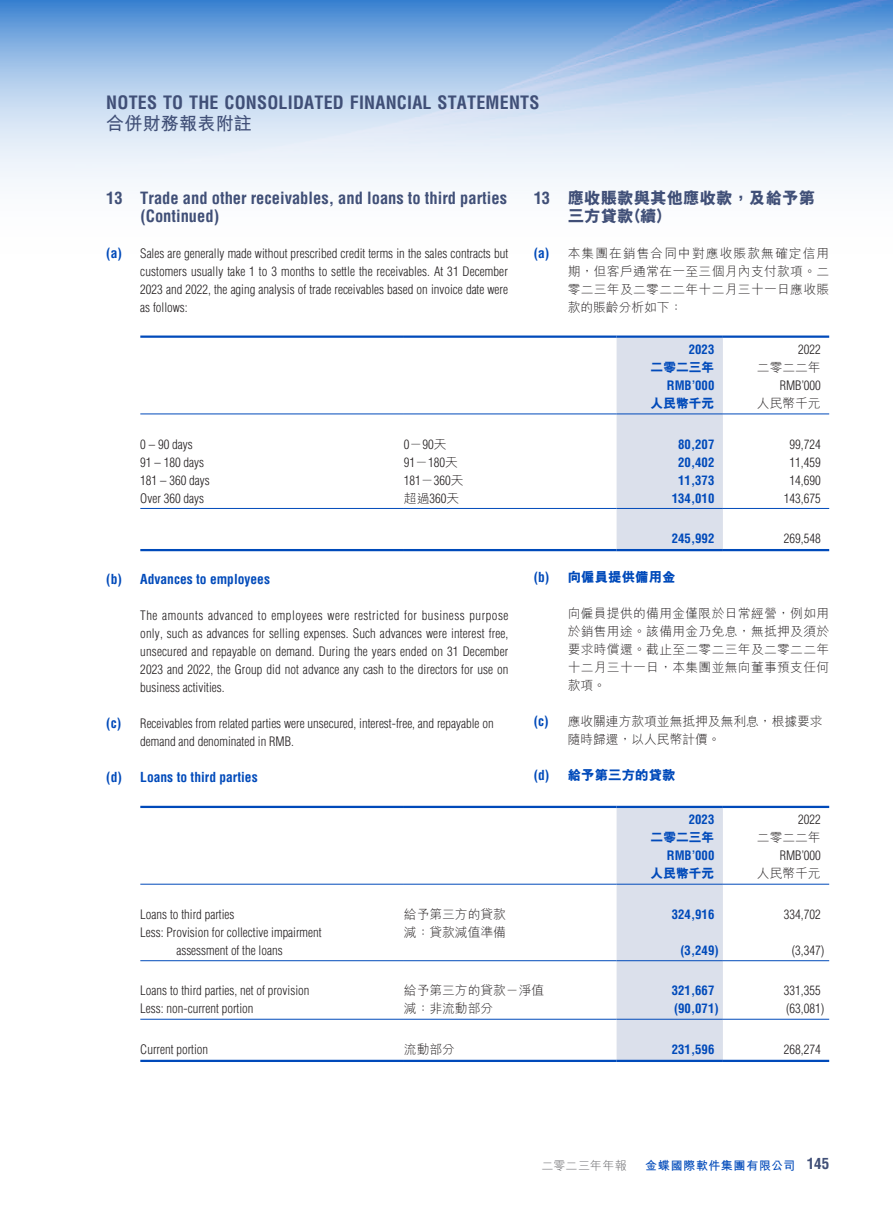
<style>
.page{position:relative;width:893px;height:1212px;background:#fff}
.page>*{position:absolute;margin:0;border:0;box-sizing:border-box;transform-origin:0 0}
.t1{font:700 condensed 18px "Helvetica LT Std";letter-spacing:.01em;color:#404f77}
.t2{font:700 18px "M Hei HK";letter-spacing:.015em;color:#404f77}
.t3{font:700 condensed 16.5px/18px "Helvetica LT Std";color:#404f77}
.t4{font:800 16.5px/18px "M Hei HK";color:#404f77}
.t5{font:700 condensed 13.5px "Helvetica LT Std";color:#004aba}
.t6{font:800 13.5px "M Hei HK";color:#004aba}
.t7{font:300 condensed 12.75px/18px "Helvetica LT Std";color:#231f20;text-align:justify}
.t8{font:300 12.75px/18px "M Hei HK";color:#231f20;text-align:justify}
.t9{font:700 condensed 12.75px "Helvetica LT Std";color:#004aba}
.t10{font:800 12.75px "M Hei HK";color:#004aba}
.t11{font:700 12px "M Hei HK";letter-spacing:.05em;color:#004aba}
.t12{font:300 12px "M Hei HK";letter-spacing:.025em;color:#636366}
.s1{font-weight:700;font-size:13.5px;color:#004aba}
.s2{font-family:"Helvetica LT Std";font-weight:700;font-stretch:condensed}
.s3{font-family:"Helvetica LT Std";font-weight:700;font-stretch:condensed;font-size:13.5px;color:#004aba}
.s4{font-family:"M Hei HK";font-stretch:normal}
.s5{font-family:"Helvetica LT Std";font-stretch:condensed}
.s6{font-family:"Helvetica LT Std";font-stretch:condensed;font-size:15px;color:#404f77}
</style>
<div class="page">
<img style="left:0;top:0;width:893px;height:183px">
<div style="left:617px;top:338px;width:106px;height:211px;background:#dbe0eb"></div>
<hr style="left:140px;top:335px;width:264px;height:3px;background:#004aba">
<hr style="left:404px;top:335px;width:213px;height:3px;background:#004aba">
<hr style="left:617px;top:335px;width:106px;height:3px;background:#004aba">
<hr style="left:723px;top:335px;width:106px;height:3px;background:#004aba">
<hr style="left:140px;top:413px;width:264px;height:1px;background:#004aba">
<hr style="left:404px;top:413px;width:213px;height:1px;background:#004aba">
<hr style="left:617px;top:413px;width:106px;height:1px;background:#004aba">
<hr style="left:723px;top:413px;width:106px;height:1px;background:#004aba">
<hr style="left:140px;top:508px;width:264px;height:1px;background:#004aba">
<hr style="left:404px;top:508px;width:213px;height:1px;background:#004aba">
<hr style="left:617px;top:508px;width:106px;height:1px;background:#004aba">
<hr style="left:723px;top:508px;width:106px;height:1px;background:#004aba">
<hr style="left:140px;top:549px;width:264px;height:2px;background:#004aba">
<hr style="left:404px;top:549px;width:213px;height:2px;background:#004aba">
<hr style="left:617px;top:549px;width:106px;height:2px;background:#004aba">
<hr style="left:723px;top:549px;width:106px;height:2px;background:#004aba">
<div style="left:617px;top:808px;width:106px;height:252px;background:#dbe0eb"></div>
<hr style="left:140px;top:806px;width:264px;height:2px;background:#004aba">
<hr style="left:404px;top:806px;width:213px;height:2px;background:#004aba">
<hr style="left:617px;top:806px;width:106px;height:2px;background:#004aba">
<hr style="left:723px;top:806px;width:106px;height:2px;background:#004aba">
<hr style="left:140px;top:884px;width:264px;height:1px;background:#004aba">
<hr style="left:404px;top:884px;width:213px;height:1px;background:#004aba">
<hr style="left:617px;top:884px;width:106px;height:1px;background:#004aba">
<hr style="left:723px;top:884px;width:106px;height:1px;background:#004aba">
<hr style="left:140px;top:960px;width:264px;height:1px;background:#004aba">
<hr style="left:404px;top:960px;width:213px;height:1px;background:#004aba">
<hr style="left:617px;top:960px;width:106px;height:1px;background:#004aba">
<hr style="left:723px;top:960px;width:106px;height:1px;background:#004aba">
<hr style="left:140px;top:1019px;width:264px;height:1px;background:#004aba">
<hr style="left:404px;top:1019px;width:213px;height:1px;background:#004aba">
<hr style="left:617px;top:1019px;width:106px;height:1px;background:#004aba">
<hr style="left:723px;top:1019px;width:106px;height:1px;background:#004aba">
<hr style="left:140px;top:1060px;width:264px;height:2px;background:#004aba">
<hr style="left:404px;top:1060px;width:213px;height:2px;background:#004aba">
<hr style="left:617px;top:1060px;width:106px;height:2px;background:#004aba">
<hr style="left:723px;top:1060px;width:106px;height:2px;background:#004aba">
<h1 class="t1" style="left:106px;top:92px;width:435px">NOTES TO THE CONSOLIDATED FINANCIAL STATEMENTS</h1>
<h1 class="t2" style="left:106px;top:111px;width:147px">合併財務報表附註</h1>
<p class="t3" style="left:140px;top:189px;width:368px;text-indent:-34px">13 Trade and other receivables, and loans to third parties (Continued)</p>
<p class="t7" style="left:140px;top:244px;width:369px;text-indent:-34px"><span class="s1">(a)</span> Sales are generally made without prescribed credit terms in the sales contracts but customers usually take 1 to 3 months to settle the receivables. At 31 December 2023 and 2022, the aging analysis of trade receivables based on invoice date were as follows:</p>
<p class="t4" style="left:568px;top:188px;width:249px;text-indent:-34px"><span class="s2">13</span> 應收賬款與其他應收款，及給予第三方貸款（續）</p>
<p class="t8" style="left:568px;top:244px;width:263px;text-indent:-34px"><span class="s3">(a)</span> 本集團在銷售合同中對應收賬款無確定信用期，但客戶通常在一至三個月內支付款項。二零二三年及二零二二年十二月三十一日應收賬款的賬齡分析如下：</p>
<p class="t9" style="left:689px;top:341px;width:27px">2023</p>
<p class="t7" style="left:798px;top:340px;width:24px">2022</p>
<p class="t10" style="left:651px;top:361px;width:65px">二零二三年</p>
<p class="t8" style="left:757px;top:358px;width:65px">二零二二年</p>
<p class="t9" style="left:667px;top:377px;width:49px">RMB’000</p>
<p class="t7" style="left:780px;top:376px;width:42px">RMB’000</p>
<p class="t10" style="left:651px;top:397px;width:65px">人民幣千元</p>
<p class="t8" style="left:757px;top:394px;width:65px">人民幣千元</p>
<p class="t7" style="left:140px;top:435px;width:54px">0 – 90 days</p>
<p class="t7" style="left:404px;top:435px;width:44px">0<span class="s4">－</span>90<span class="s4">天</span></p>
<p class="t9" style="left:678px;top:436px;width:38px">80,207</p>
<p class="t7" style="left:789px;top:435px;width:33px">99,724</p>
<p class="t7" style="left:140px;top:453px;width:65px">91 – 180 days</p>
<p class="t7" style="left:404px;top:453px;width:55px">91<span class="s4">－</span>180<span class="s4">天</span></p>
<p class="t9" style="left:678px;top:454px;width:38px">20,402</p>
<p class="t7" style="left:789px;top:453px;width:33px">11,459</p>
<p class="t7" style="left:140px;top:471px;width:71px">181 – 360 days</p>
<p class="t7" style="left:404px;top:471px;width:61px">181<span class="s4">－</span>360<span class="s4">天</span></p>
<p class="t9" style="left:678px;top:472px;width:38px">11,373</p>
<p class="t7" style="left:789px;top:471px;width:33px">14,690</p>
<p class="t7" style="left:140px;top:489px;width:65px">Over 360 days</p>
<p class="t8" style="left:404px;top:489px;width:57px">超過<span class="s5">360</span>天</p>
<p class="t9" style="left:672px;top:490px;width:44px">134,010</p>
<p class="t7" style="left:784px;top:489px;width:38px">143,675</p>
<p class="t9" style="left:672px;top:531px;width:44px">245,992</p>
<p class="t7" style="left:784px;top:529px;width:38px">269,548</p>
<p class="t5" style="left:106px;top:571px;width:165px">(b) Advances to employees</p>
<p class="t7" style="left:140px;top:606px;width:370px">The amounts advanced to employees were restricted for business purpose only, such as advances for selling expenses. Such advances were interest free, unsecured and repayable on demand. During the years ended on 31 December 2023 and 2022, the Group did not advance any cash to the directors for use on business activities.</p>
<p class="t7" style="left:140px;top:714px;width:355px;text-indent:-34px"><span class="s1">(c)</span> Receivables from related parties were unsecured, interest-free, and repayable on demand and denominated in RMB.</p>
<p class="t5" style="left:106px;top:769px;width:153px">(d) Loans to third parties</p>
<p class="t9" style="left:689px;top:812px;width:27px">2023</p>
<p class="t7" style="left:798px;top:811px;width:24px">2022</p>
<p class="t10" style="left:651px;top:831px;width:65px">二零二三年</p>
<p class="t8" style="left:757px;top:828px;width:65px">二零二二年</p>
<p class="t9" style="left:667px;top:848px;width:49px">RMB’000</p>
<p class="t7" style="left:780px;top:847px;width:42px">RMB’000</p>
<p class="t10" style="left:651px;top:867px;width:65px">人民幣千元</p>
<p class="t8" style="left:757px;top:864px;width:65px">人民幣千元</p>
<p class="t7" style="left:140px;top:905px;width:96px">Loans to third parties</p>
<p class="t8" style="left:404px;top:905px;width:103px">給予第三方的貸款</p>
<p class="t9" style="left:672px;top:906px;width:44px">324,916</p>
<p class="t7" style="left:784px;top:905px;width:38px">334,702</p>
<p class="t7" style="left:140px;top:923px;width:183px;text-align:center">Less: Pr ovision for collective impairment assessment of the loans</p>
<p class="t8" style="left:404px;top:923px;width:103px">減：貸款減值準備</p>
<p class="t6" style="left:534px;top:570px;width:144px"><span class="s2">(b)</span> 向僱員提供備用金</p>
<p class="t8" style="left:568px;top:604px;width:263px">向僱員提供的備用金僅限於日常經營，例如用於銷售用途。該備用金乃免息，無抵押及須於要求時償還。截止至二零二三年及二零二二年十二月三十一日，本集團並無向董事預支任何款項。</p>
<p class="t8" style="left:568px;top:712px;width:256px;text-indent:-34px"><span class="s3">(c)</span> 應收關連方款項並無抵押及無利息，根據要求隨時歸還，以人民幣計價。</p>
<p class="t6" style="left:534px;top:768px;width:144px"><span class="s2">(d)</span> 給予第三方的貸款</p>
<p class="t9" style="left:680px;top:942px;width:40px">(3,249)</p>
<p class="t7" style="left:792px;top:941px;width:34px">(3,347)</p>
<p class="t7" style="left:140px;top:982px;width:171px">Loans to third parties, net of provision</p>
<p class="t8" style="left:404px;top:981px;width:142px">給予第三方的貸款－淨值</p>
<p class="t9" style="left:672px;top:983px;width:44px">321,667</p>
<p class="t7" style="left:784px;top:982px;width:38px">331,355</p>
<p class="t7" style="left:140px;top:1000px;width:115px">Less: non-current portion</p>
<p class="t8" style="left:404px;top:999px;width:91px">減：非流動部分</p>
<p class="t9" style="left:674px;top:1001px;width:46px">(90,071)</p>
<p class="t7" style="left:786px;top:1000px;width:40px">(63,081)</p>
<p class="t7" style="left:140px;top:1040px;width:69px">Current portion</p>
<p class="t8" style="left:404px;top:1040px;width:52px">流動部分</p>
<p class="t9" style="left:672px;top:1041px;width:44px">231,596</p>
<p class="t7" style="left:784px;top:1040px;width:38px">268,274</p>
<p class="t12" style="left:541px;top:1159px;width:87px">二零二三年年報</p>
<p class="t11" style="left:645px;top:1157px;width:186px">金蝶國際軟件集團有限公司 <span class="s6">145</span></p>
</div>
